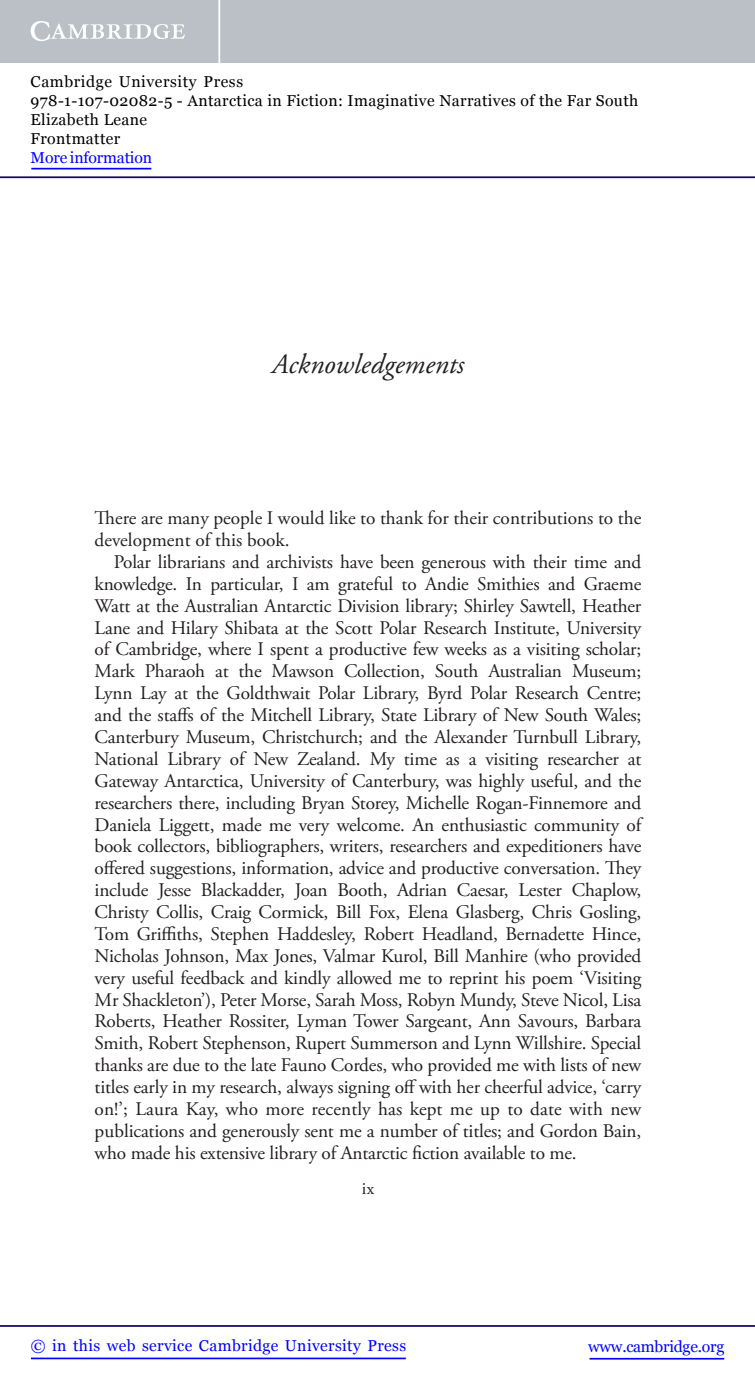
<style>
.page{position:relative;width:755px;height:1385px;background:#fff}
.page>*{position:absolute;margin:0;border:0;box-sizing:border-box;transform-origin:0 0}
.t1{font:italic 28px "Adobe Garamond Pro";color:#231f20}
.t2{font:19.25px/21.9px "Adobe Garamond Pro";letter-spacing:-.01em;color:#231f20}
.t3{font:17.5px "Adobe Garamond Pro";color:#231f20}
.t4{font:15.75px/18.9px "Georgia";letter-spacing:.025em;color:#000}
.t5{font:15.75px "Georgia";letter-spacing:.025em;color:#00f}
.t6{font:15.75px "Georgia";letter-spacing:-.015em;color:#00f}
.t7{font:15.75px "Georgia";letter-spacing:-.01em;color:#00f}
</style>
<div class="page">
<hr style="left:589px;top:1358px;width:134px;height:1px;background:#00f">
<hr style="left:0;top:1325px;width:754px;height:2px;background:#150666">
<hr style="left:31px;top:1357px;width:374px;height:2px;background:#00f">
<div style="left:0;top:0;width:754px;height:63px;background:#bac0c6"></div>
<svg style="left:31px;top:21px;width:154px;height:20px"></svg>
<hr style="left:218px;top:0;width:2px;height:63px;background:#fff">
<hr style="left:0;top:176px;width:754px;height:2px;background:#150666">
<hr style="left:31px;top:168px;width:120px;height:1px;background:#00f">
<p class="t4" style="left:31px;top:73px;width:608px">Cambridge University Press<br>978-1-107-02082-5 - Antarctica in Fiction: Imaginative Narratives of the Far South Elizabeth Leane<br>Frontmatter</p>
<p class="t7" style="left:31px;top:148px;width:123px">More information</p>
<h1 class="t1" style="left:271px;top:353px;width:194px">Acknowledgements</h1>
<p class="t2" style="left:94px;top:509px;width:548px">There are many people I would like to thank for their contributions to the development of this book.</p>
<p class="t2" style="left:94px;top:553px;width:550px;text-indent:19px">Polar librarians and archivists have been generous with their time and knowledge. In particular, I am grateful to Andie Smithies and Graeme Watt at the Australian Antarctic Division library; Shirley Sawtell, Heather Lane and Hilary Shibata at the Scott Polar Research Institute, University of Cambridge, where I spent a productive few weeks as a visiting scholar; Mark Pharaoh at the Mawson Collection, South Australian Museum; Lynn Lay at the Goldthwait Polar Library, Byrd Polar Research Centre; and the staffs of the Mitchell Library, State Library of New South Wales; Canterbury Museum, Christchurch; and the Alexander Turnbull Library, National Library of New Zealand. My time as a visiting researcher at Gateway Antarctica, University of Canterbury, was highly useful, and the researchers there, including Bryan Storey, Michelle Rogan-Finnemore and Daniela Liggett, made me very welcome. An enthusiastic community of book collectors, bibliographers, writers, researchers and expeditioners have offered suggestions, information, advice and productive conversation. They include Jesse Blackadder, Joan Booth, Adrian Caesar, Lester Chaplow, Christy Collis, Craig Cormick, Bill Fox, Elena Glasberg, Chris Gosling, Tom Griffiths, Stephen Haddesley, Robert Headland, Bernadette Hince, Nicholas Johnson, Max Jones, Valmar Kurol, Bill Manhire (who provided very useful feedback and kindly allowed me to reprint his poem ‘Visiting Mr Shackleton’), Peter Morse, Sarah Moss, Robyn Mundy, Steve Nicol, Lisa Roberts, Heather Rossiter, Lyman Tower Sargeant, Ann Savours, Barbara Smith, Robert Stephenson, Rupert Summerson and Lynn Willshire. Special thanks are due to the late Fauno Cordes, who provided me with lists of new titles early in my research, always signing off with her cheerful advice, ‘carry on!’; Laura Kay, who more recently has kept me up to date with new publications and generously sent me a number of titles; and Gordon Bain, who made his extensive library of Antarctic fiction available to me.</p>
<p class="t3" style="left:361px;top:1181px;width:14px">ix</p>
<p class="t5" style="left:31px;top:1336px;width:376px">© in this web service Cambridge University Press</p>
<p class="t6" style="left:587px;top:1336px;width:137px">www.cambridge.org</p>
</div>
